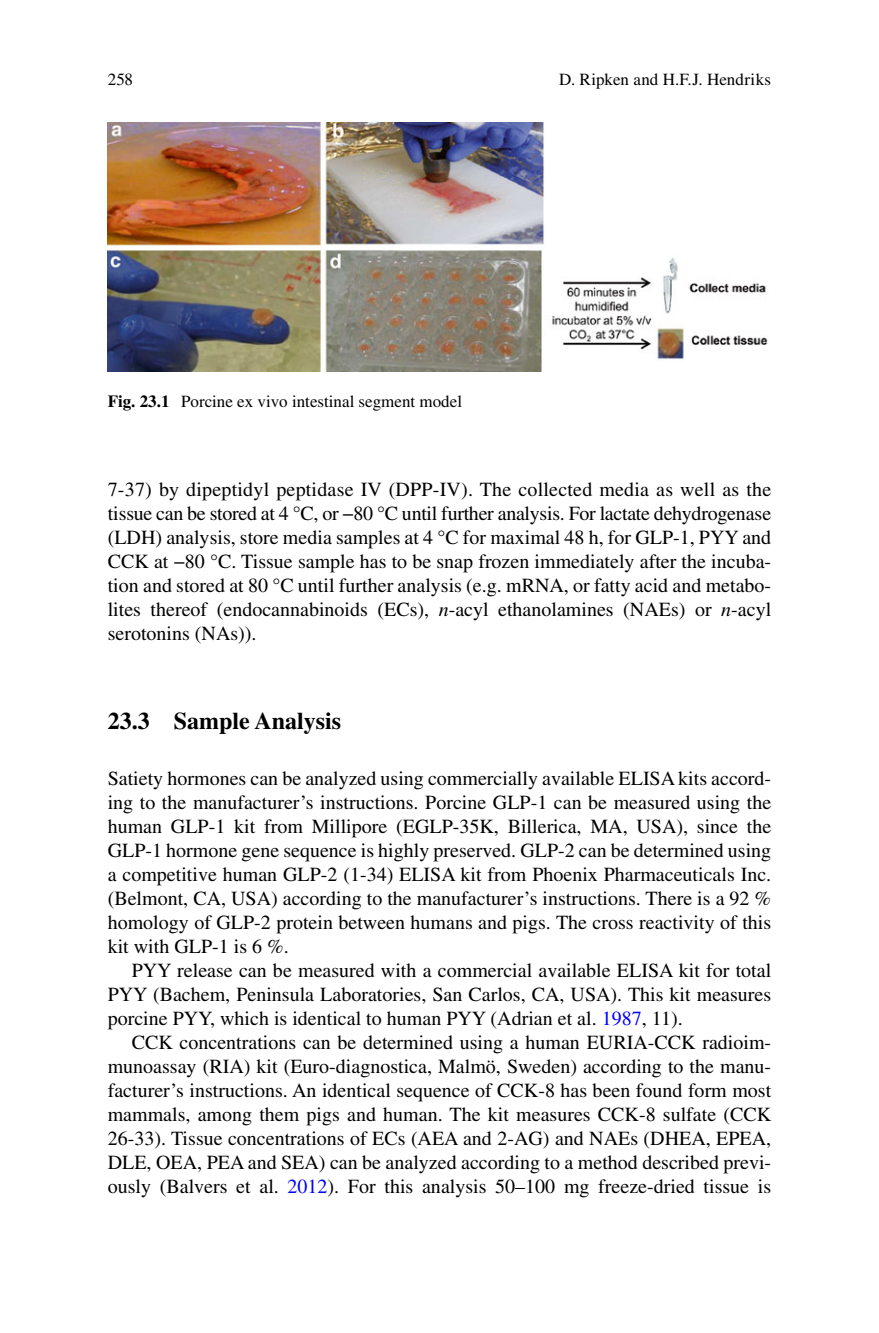
<style>
.page{position:relative;width:879px;height:1333px;background:#fff}
.page>*{position:absolute;margin:0;border:0;box-sizing:border-box;transform-origin:0 0}
.t1{font:700 24px "Hvhxpv Times";color:#000}
.t2{font:20px/24px "Bxhhhb Times";color:#000;text-align:justify}
.t3{font:17px "Bxhhhb Times";color:#000}
.s1{font-family:"Hvhxpv Times";font-weight:700}
.s2{font-family:"Lrftbb Times";font-style:italic}
.s3{color:#0000fa}
</style>
<div class="page">
<img style="left:108px;top:122px;width:660px;height:249px">
<p class="t3" style="left:108px;top:73px;width:27px">258</p>
<p class="t3" style="left:559px;top:73px;width:213px">D. Ripken and H.F.J. Hendriks</p>
<p class="t3" style="left:108px;top:395px;width:356px"><span class="s1">Fig. 23.1</span> Porcine ex vivo intestinal segment model</p>
<p class="t2" style="left:108px;top:479px;width:665px">7-37) by dipeptidyl peptidase IV (DPP-IV). The collected media as well as the tissue can be stored at 4 °C, or −80 °C until further analysis. For lactate dehydrogenase (LDH) analysis, store media samples at 4 °C for maximal 48 h, for GLP-1, PYY and CCK at −80 °C. Tissue sample has to be snap frozen immediately after the incuba&shy;tion and stored at 80 °C until further analysis (e.g. mRNA, or fatty acid and metabo&shy;lites thereof (endocannabinoids (ECs), <span class="s2">n</span> -acyl ethanolamines (NAEs) or <span class="s2">n</span> -acyl serotonins (NAs)).</p>
<p class="t1" style="left:108px;top:711px;width:235px">23.3 Sample Analysis</p>
<p class="t2" style="left:108px;top:767px;width:665px">Satiety hormones can be analyzed using commercially available ELISA kits accord&shy;ing to the manufacturer’s instructions. Porcine GLP-1 can be measured using the human GLP-1 kit from Millipore (EGLP-35K, Billerica, MA, USA), since the GLP-1 hormone gene sequence is highly preserved. GLP-2 can be determined using a competitive human GLP-2 (1-34) ELISA kit from Phoenix Pharmaceuticals Inc. (Belmont, CA, USA) according to the manufacturer’s instructions. There is a 92 % homology of GLP-2 protein between humans and pigs. The cross reactivity of this kit with GLP-1 is 6 %.</p>
<p class="t2" style="left:108px;top:959px;width:665px;text-indent:24px">PYY release can be measured with a commercial available ELISA kit for total PYY (Bachem, Peninsula Laboratories, San Carlos, CA, USA). This kit measures porcine PYY, which is identical to human PYY (Adrian et al. <span class="s3">1987</span> , 11).</p>
<p class="t2" style="left:108px;top:1031px;width:665px;text-indent:24px">CCK concentrations can be determined using a human EURIA-CCK radioim&shy;munoassay (RIA) kit (Euro-diagnostica, Malmö, Sweden) according to the manu&shy;facturer’s instructions. An identical sequence of CCK-8 has been found form most mammals, among them pigs and human. The kit measures CCK-8 sulfate (CCK 26-33). Tissue concentrations of ECs (AEA and 2-AG) and NAEs (DHEA, EPEA, DLE, OEA, PEA and SEA) can be analyzed according to a method described previ&shy;ously (Balvers et al. <span class="s3">2012</span> ). For this analysis 50–100 mg freeze-dried tissue is</p>
</div>
